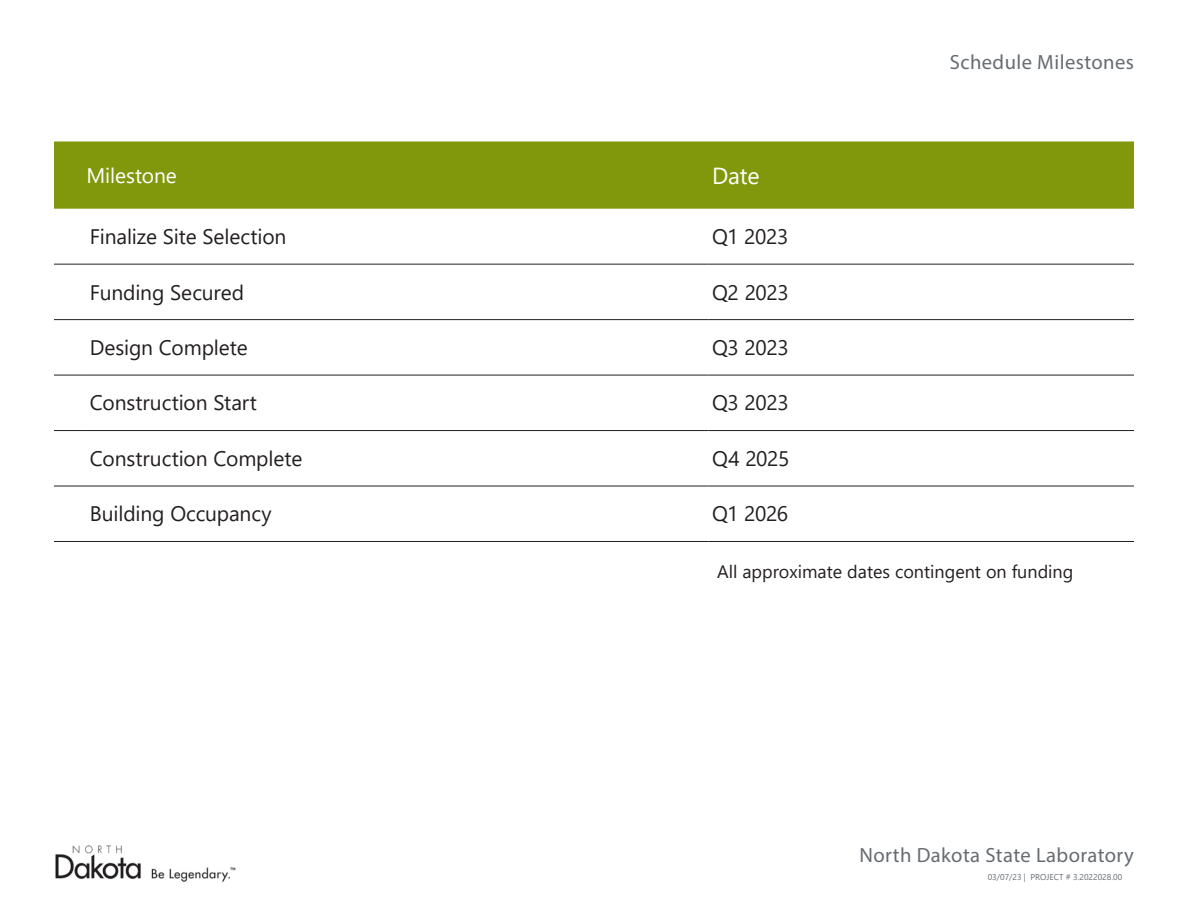
<style>
.page{position:relative;width:1188px;height:918px;background:#fff}
.page>*{position:absolute;margin:0;border:0;box-sizing:border-box;transform-origin:0 0}
.t1{font:23.25px "Segoe UI";color:#fff}
.t2{font:21px "Segoe UI";letter-spacing:-.005em;color:#231f20}
.t3{font:21px "Segoe UI";letter-spacing:-.005em;color:#fff}
.t4{font:20.7px "Myriad Pro";letter-spacing:.02em;color:#676c72}
.t5{font:18px "Segoe UI";color:#231f20}
.t6{font:8.4px "Segoe UI";color:#676c72}
</style>
<div class="page">
<img style="left:55px;top:845px;width:181px;height:37px">
<div style="left:54px;top:141px;width:1080px;height:68px;background:#81980d"></div>
<hr style="left:54px;top:264px;width:32px;height:1px;background:#231f20">
<hr style="left:86px;top:264px;width:622px;height:1px;background:#231f20">
<hr style="left:708px;top:264px;width:426px;height:1px;background:#231f20">
<hr style="left:54px;top:319px;width:32px;height:1px;background:#231f20">
<hr style="left:86px;top:319px;width:622px;height:1px;background:#231f20">
<hr style="left:708px;top:319px;width:426px;height:1px;background:#231f20">
<hr style="left:54px;top:375px;width:32px;height:1px;background:#231f20">
<hr style="left:86px;top:375px;width:622px;height:1px;background:#231f20">
<hr style="left:708px;top:375px;width:426px;height:1px;background:#231f20">
<hr style="left:54px;top:430px;width:32px;height:1px;background:#231f20">
<hr style="left:86px;top:430px;width:622px;height:1px;background:#231f20">
<hr style="left:708px;top:430px;width:426px;height:1px;background:#231f20">
<hr style="left:54px;top:486px;width:32px;height:1px;background:#231f20">
<hr style="left:86px;top:486px;width:622px;height:1px;background:#231f20">
<hr style="left:708px;top:486px;width:426px;height:1px;background:#231f20">
<hr style="left:54px;top:541px;width:32px;height:1px;background:#231f20">
<hr style="left:86px;top:541px;width:622px;height:1px;background:#231f20">
<hr style="left:708px;top:541px;width:426px;height:1px;background:#231f20">
<p class="t3" style="left:87px;top:155px;width:92px">Milestone</p>
<p class="t1" style="left:712px;top:153px;width:49px">Date</p>
<p class="t4" style="left:950px;top:50px;width:186px">Schedule Milestones</p>
<p class="t2" style="left:90px;top:217px;width:198px">Finalize Site Selection</p>
<p class="t2" style="left:712px;top:217px;width:78px">Q1 2023</p>
<p class="t2" style="left:90px;top:272px;width:156px">Funding Secured</p>
<p class="t2" style="left:712px;top:272px;width:78px">Q2 2023</p>
<p class="t2" style="left:90px;top:328px;width:159px">Design Complete</p>
<p class="t2" style="left:712px;top:328px;width:78px">Q3 2023</p>
<p class="t2" style="left:90px;top:383px;width:169px">Construction Start</p>
<p class="t2" style="left:712px;top:383px;width:78px">Q3 2023</p>
<p class="t2" style="left:90px;top:439px;width:214px">Construction Complete</p>
<p class="t2" style="left:712px;top:439px;width:79px">Q4 2025</p>
<p class="t2" style="left:90px;top:494px;width:183px">Building Occupancy</p>
<p class="t2" style="left:712px;top:494px;width:77px">Q1 2026</p>
<p class="t5" style="left:717px;top:555px;width:358px">All approximate dates contingent on funding</p>
<p class="t4" style="left:859px;top:842px;width:276px">North Dakota State Laboratory</p>
<p class="t6" style="left:988px;top:869px;width:136px">03/07/23 | PROJECT # 3.2022028.00</p>
</div>
